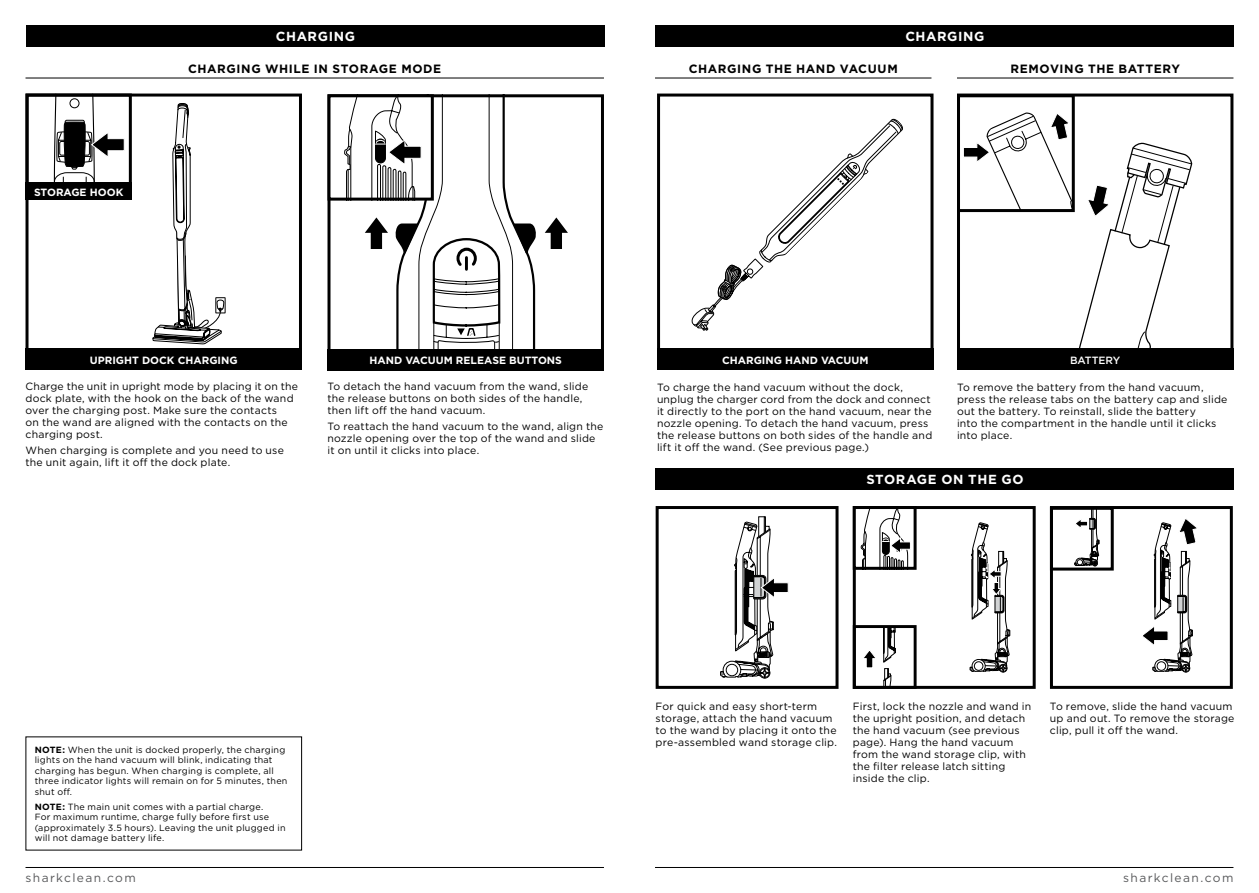
<style>
.page{position:relative;width:1259px;height:893px;background:#fff}
.page>*{position:absolute;margin:0;border:0;box-sizing:border-box;transform-origin:0 0}
.t1{font:700 13.2px "Gotham";letter-spacing:.045em;color:#fff}
.t2{font:700 12px "Gotham";letter-spacing:.055em;color:#000}
.t3{font:12px "Gotham";letter-spacing:.115em;color:#58595b}
.t4{font:10.5px/12px "Gotham";letter-spacing:.02em;color:#000}
.t5{font:700 10.5px "Gotham";color:#fff}
.t6{font:500 10.5px "Gotham";color:#fff}
.t7{font:9px/10.5px "Gotham";letter-spacing:.025em;color:#000}
.s1{font-weight:700}
</style>
<div class="page">
<hr style="left:655px;top:867px;width:578px;height:1px;background:#000">
<hr style="left:26px;top:867px;width:578px;height:1px;background:#000">
<div style="left:26px;top:26px;width:579px;height:21px;background:#000"></div>
<div style="left:656px;top:26px;width:578px;height:21px;background:#000"></div>
<div style="left:656px;top:468px;width:578px;height:22px;background:#000"></div>
<hr style="left:26px;top:78px;width:578px;height:1px;background:#000">
<hr style="left:655px;top:78px;width:276px;height:1px;background:#000">
<hr style="left:957px;top:78px;width:276px;height:1px;background:#000">
<svg style="left:153px;top:103px;width:72px;height:246px"></svg>
<div style="left:26px;top:94px;width:276px;height:276px;border:3px solid #000"></div>
<svg style="left:691px;top:118px;width:212px;height:212px"></svg>
<div style="left:657px;top:94px;width:276px;height:276px;border:3px solid #000"></div>
<div style="left:327px;top:94px;width:277px;height:277px;border:3px solid #000"></div>
<div style="left:26px;top:349px;width:276px;height:21px;background:#000"></div>
<div style="left:657px;top:349px;width:276px;height:21px;background:#000"></div>
<div style="left:327px;top:349px;width:277px;height:22px;background:#000"></div>
<svg style="left:545px;top:217px;width:23px;height:32px"></svg>
<div style="left:26px;top:94px;width:106px;height:106px;border:3px solid #000"></div>
<svg style="left:54px;top:94px;width:71px;height:89px"></svg>
<div style="left:26px;top:183px;width:106px;height:17px;background:#000"></div>
<div style="left:327px;top:94px;width:107px;height:107px;border:3px solid #000"></div>
<svg style="left:344px;top:94px;width:192px;height:255px"></svg>
<div style="left:655px;top:506px;width:183px;height:183px;border:3px solid #000"></div>
<div style="left:1050px;top:506px;width:182px;height:183px;border:3px solid #000"></div>
<div style="left:1050px;top:507px;width:63px;height:64px;border:3px solid #000"></div>
<svg style="left:720px;top:516px;width:68px;height:162px"></svg>
<svg style="left:1074px;top:508px;width:25px;height:58px"></svg>
<div style="left:853px;top:506px;width:182px;height:183px;border:3px solid #000"></div>
<svg style="left:883px;top:629px;width:12px;height:56px"></svg>
<div style="left:853px;top:625px;width:63px;height:64px;border:3px solid #000"></div>
<svg style="left:863px;top:651px;width:12px;height:17px"></svg>
<div style="left:853px;top:506px;width:63px;height:64px;border:3px solid #000"></div>
<svg style="left:861px;top:506px;width:50px;height:64px"></svg>
<svg style="left:1143px;top:519px;width:54px;height:153px"></svg>
<div style="left:957px;top:94px;width:276px;height:276px;border:3px solid #000"></div>
<div style="left:957px;top:94px;width:117px;height:118px;border:3px solid #000"></div>
<svg style="left:963px;top:112px;width:229px;height:237px"></svg>
<div style="left:957px;top:349px;width:276px;height:21px;background:#000"></div>
<svg style="left:970px;top:523px;width:40px;height:149px"></svg>
<p class="t1" style="left:276px;top:28px;width:81px">CHARGING</p>
<p class="t1" style="left:905px;top:28px;width:81px">CHARGING</p>
<p class="t5" style="left:34px;top:185px;width:91px">STORAGE HOOK</p>
<p class="t2" style="left:188px;top:61px;width:255px">CHARGING WHILE IN STORAGE MODE</p>
<p class="t2" style="left:689px;top:61px;width:210px">CHARGING THE HAND VACUUM</p>
<p class="t2" style="left:1010px;top:61px;width:171px">REMOVING THE BATTERY</p>
<p class="t5" style="left:90px;top:353px;width:149px">UPRIGHT DOCK CHARGING</p>
<p class="t5" style="left:369px;top:354px;width:194px">HAND VACUUM RELEASE BUTTONS</p>
<p class="t5" style="left:722px;top:353px;width:148px">CHARGING HAND VACUUM</p>
<p class="t4" style="left:26px;top:380px;width:274px">Charge the unit in upright mode by placing it on the dock plate, with the hook on the back of the wand over the charging post. Make sure the contacts<br>on the wand are aligned with the contacts on the charging post.</p>
<p class="t4" style="left:26px;top:444px;width:260px">When charging is complete and you need to use the unit again, lift it off the dock plate.</p>
<p class="t4" style="left:327px;top:380px;width:262px">To detach the hand vacuum from the wand, slide the release buttons on both sides of the handle, then lift off the hand vacuum.</p>
<p class="t4" style="left:327px;top:420px;width:277px">To reattach the hand vacuum to the wand, align the nozzle opening over the top of the wand and slide it on until it clicks into place.</p>
<p class="t4" style="left:657px;top:381px;width:277px">To charge the hand vacuum without the dock, unplug the charger cord from the dock and connect it directly to the port on the hand vacuum, near the nozzle opening. To detach the hand vacuum, press the release buttons on both sides of the handle and lift it off the wand. (See previous page.)</p>
<p class="t6" style="left:1070px;top:353px;width:52px">BATTERY</p>
<p class="t4" style="left:957px;top:381px;width:272px">To remove the battery from the hand vacuum, press the release tabs on the battery cap and slide out the battery. To reinstall, slide the battery<br>into the compartment in the handle until it clicks into place.</p>
<p class="t7" style="left:35px;top:744px;width:254px"><span class="s1">NOTE:</span> When the unit is docked properly, the charging lights on the hand vacuum will blink, indicating that charging has begun. When charging is complete, all three indicator lights will remain on for 5 minutes, then shut off.</p>
<p class="t7" style="left:35px;top:801px;width:252px"><span class="s1">NOTE:</span> The main unit comes with a partial charge.<br>For maximum runtime, charge fully before first use (approximately 3.5 hours). Leaving the unit plugged in will not damage battery life.</p>
<p class="t1" style="left:866px;top:471px;width:159px">STORAGE ON THE GO</p>
<p class="t4" style="left:655px;top:700px;width:183px">For quick and easy short-term storage, attach the hand vacuum to the wand by placing it onto the pre-assembled wand storage clip.</p>
<p class="t4" style="left:1050px;top:700px;width:186px">To remove, slide the hand vacuum up and out. To remove the storage clip, pull it off the wand.</p>
<p class="t4" style="left:853px;top:700px;width:180px">First, lock the nozzle and wand in the upright position, and detach the hand vacuum (see previous page). Hang the hand vacuum from the wand storage clip, with the filter release latch sitting inside the clip.</p>
<p class="t3" style="left:26px;top:870px;width:112px">sharkclean.com</p>
<p class="t3" style="left:1123px;top:870px;width:112px">sharkclean.com</p>
</div>
